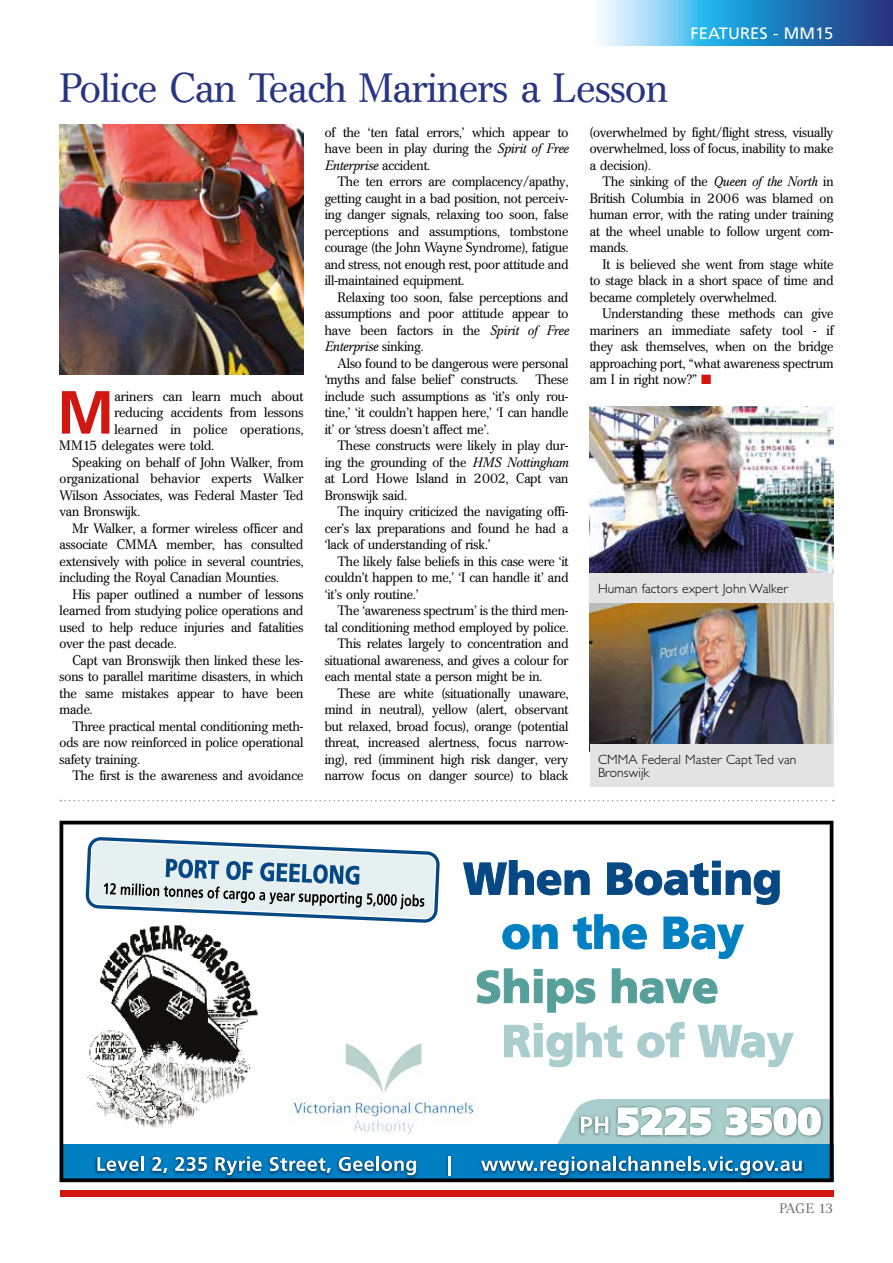
<style>
.page{position:relative;width:893px;height:1263px;background:#fff}
.page>*{position:absolute;margin:0;border:0;box-sizing:border-box;transform-origin:0 0}
.t1{font:700 60.75px "Frutiger";color:#d21610}
.t2{font:40.5px "Cremona";letter-spacing:-.005em;color:#283583}
.t3{font:16.5px "Frutiger";letter-spacing:.005em;color:#fff}
.t4{font:13.5px/16.5px "Cremona";letter-spacing:-.005em;color:#000;text-align:justify}
.t5{font:300 13.5px/13.5px "Gill Sans";letter-spacing:.005em;color:#000}
.t6{font:13.5px "Cremona";letter-spacing:.015em;color:#000}
.t7{font:13.5px "Cremona";letter-spacing:-.025em;color:#706f6f}
.s1{font-style:italic}
.s2{color:#d21610}
</style>
<div class="page">
<div style="left:60px;top:1191px;width:773px;height:6px;background:#d21610"></div>
<svg style="left:599px;top:0;width:294px;height:45px;background:#4d98cb"></svg>
<svg style="left:60px;top:821px;width:773px;height:361px"></svg>
<svg style="left:84px;top:838px;width:355px;height:83px"></svg>
<img style="left:60px;top:125px;width:243px;height:250px">
<img style="left:590px;top:406px;width:243px;height:167px">
<img style="left:590px;top:603px;width:243px;height:141px">
<div style="left:590px;top:744px;width:243px;height:42px;background:#e3e3e3"></div>
<svg style="left:60px;top:800px;width:774px;height:1px"></svg>
<div style="left:590px;top:573px;width:243px;height:30px;background:#e3e3e3"></div>
<h2 class="t2" style="left:60px;top:65px;width:610px">Police Can Teach Mariners a Lesson</h2>
<p class="t3" style="left:690px;top:24px;width:144px">FEATU RES - MM15</p>
<h1 class="t1" style="left:57px;top:377px;width:59px">M</h1>
<p class="t4" style="left:114px;top:388px;width:191px">ariners can learn much about</p>
<p class="t4" style="left:114px;top:404px;width:191px">reducing accidents from lessons</p>
<p class="t6" style="left:114px;top:421px;width:191px">learned in police operations,</p>
<p class="t4" style="left:60px;top:437px;width:156px">MM15 delegates were told.</p>
<p class="t4" style="left:72px;top:454px;width:233px">Speaking on behalf of John Walker, from</p>
<p class="t4" style="left:60px;top:470px;width:245px">organizational behavior experts Walker</p>
<p class="t4" style="left:60px;top:487px;width:245px">Wilson Associates, was Federal Master Ted</p>
<p class="t4" style="left:60px;top:503px;width:82px">van Bronswijk.</p>
<p class="t4" style="left:72px;top:520px;width:233px">Mr Walker, a former wireless officer and</p>
<p class="t4" style="left:60px;top:536px;width:245px">associate CMMA member, has consulted</p>
<p class="t4" style="left:60px;top:553px;width:245px">extensively with police in several countries,</p>
<p class="t4" style="left:60px;top:569px;width:221px">including the Royal Canadian Mounties.</p>
<p class="t4" style="left:72px;top:586px;width:232px">His paper outlined a number of lessons</p>
<p class="t4" style="left:60px;top:602px;width:245px">learned from studying police operations and</p>
<p class="t4" style="left:60px;top:619px;width:245px">used to help reduce injuries and fatalities</p>
<p class="t4" style="left:60px;top:635px;width:119px">over the past decade.</p>
<p class="t4" style="left:72px;top:652px;width:233px">Capt van Bronswijk then linked these les-</p>
<p class="t4" style="left:60px;top:668px;width:245px">sons to parallel maritime disasters, in which</p>
<p class="t4" style="left:60px;top:685px;width:245px">the same mistakes appear to have been</p>
<p class="t4" style="left:60px;top:701px;width:35px">made.</p>
<p class="t4" style="left:72px;top:718px;width:233px">Three practical mental conditioning meth-</p>
<p class="t4" style="left:60px;top:734px;width:245px">ods are now reinforced in police operational</p>
<p class="t4" style="left:60px;top:751px;width:82px">safety training.</p>
<p class="t4" style="left:72px;top:767px;width:233px">The first is the awareness and avoidance</p>
<p class="t4" style="left:325px;top:124px;width:245px">of the ‘ten fatal errors,’ which appear to have been in play during the <span class="s1">Spirit of Free Enterprise</span> accident.</p>
<p class="t4" style="left:325px;top:173px;width:245px;text-indent:13px">The ten errors are complacency/apathy, getting caught in a bad position, not perceiv&shy;ing danger signals, relaxing too soon, false perceptions and assumptions, tombstone courage (the John Wayne Syndrome), fatigue and stress, not enough rest, poor attitude and ill-maintained equipment.</p>
<p class="t4" style="left:325px;top:289px;width:245px;text-indent:13px">Relaxing too soon, false perceptions and assumptions and poor attitude appear to have been factors in the <span class="s1">Spirit of Free Enterprise</span> sinking.</p>
<p class="t4" style="left:325px;top:355px;width:245px;text-indent:13px">Also found to be dangerous were personal ‘myths and false belief’ constructs.</p>
<p class="t4" style="left:325px;top:371px;width:245px;text-indent:211px">These include such assumptions as ‘it’s only rou&shy;tine,’ ‘it couldn’t happen here,’ ‘I can handle it’ or ‘stress doesn’t affect me’.</p>
<p class="t4" style="left:325px;top:437px;width:245px;text-indent:13px">These constructs were likely in play dur&shy;ing the grounding of the <span class="s1">HMS Nottingham </span>at Lord Howe Island in 2002, Capt van Bronswijk said.</p>
<p class="t4" style="left:325px;top:503px;width:245px;text-indent:13px">The inquiry criticized the navigating offi&shy;cer’s lax preparations and found he had a ‘lack of understanding of risk.’</p>
<p class="t4" style="left:325px;top:553px;width:245px;text-indent:13px">The likely false beliefs in this case were ‘it couldn’t happen to me,’ ‘I can handle it’ and ‘it’s only routine.’</p>
<p class="t4" style="left:337px;top:602px;width:233px">The ‘awareness spectrum’ is the third men-</p>
<p class="t4" style="left:325px;top:619px;width:245px">tal conditioning method employed by police.</p>
<p class="t4" style="left:337px;top:635px;width:233px">This relates largely to concentration and</p>
<p class="t4" style="left:325px;top:652px;width:245px">situational awareness, and gives a colour for</p>
<p class="t4" style="left:325px;top:668px;width:219px">each mental state a person might be in.</p>
<p class="t4" style="left:337px;top:685px;width:233px">These are white (situationally unaware,</p>
<p class="t4" style="left:325px;top:701px;width:245px">mind in neutral), yellow (alert, observant</p>
<p class="t4" style="left:325px;top:718px;width:245px">but relaxed, broad focus), orange (potential</p>
<p class="t4" style="left:325px;top:734px;width:245px">threat, increased alertness, focus narrow-</p>
<p class="t4" style="left:325px;top:751px;width:245px">ing), red (imminent high risk danger, very</p>
<p class="t4" style="left:325px;top:767px;width:245px">narrow focus on danger source) to black</p>
<p class="t4" style="left:590px;top:124px;width:245px">(overwhelmed by fight/flight stress, visually overwhelmed, loss of focus, inability to make a decision).</p>
<p class="t4" style="left:590px;top:173px;width:245px;text-indent:13px">The sinking of the <span class="s1">Queen of the North</span> in British Columbia in 2006 was blamed on human error, with the rating under training at the wheel unable to follow urgent com&shy;mands.</p>
<p class="t4" style="left:590px;top:256px;width:245px;text-indent:13px">It is believed she went from stage white to stage black in a short space of time and became completely overwhelmed.</p>
<p class="t4" style="left:590px;top:305px;width:245px;text-indent:13px">Understanding these methods can give mariners an immediate safety tool - if they ask themselves, when on the bridge approaching port, “what awareness spectrum am I in right now?” <span class="s2">■</span></p>
<p class="t5" style="left:598px;top:582px;width:191px">Human factors expert John Walker</p>
<p class="t5" style="left:598px;top:752px;width:200px">CMMA Federal Master Capt Ted van<br>Bronswijk</p>
<p class="t7" style="left:779px;top:1201px;width:56px">PAGE 13</p>
</div>
